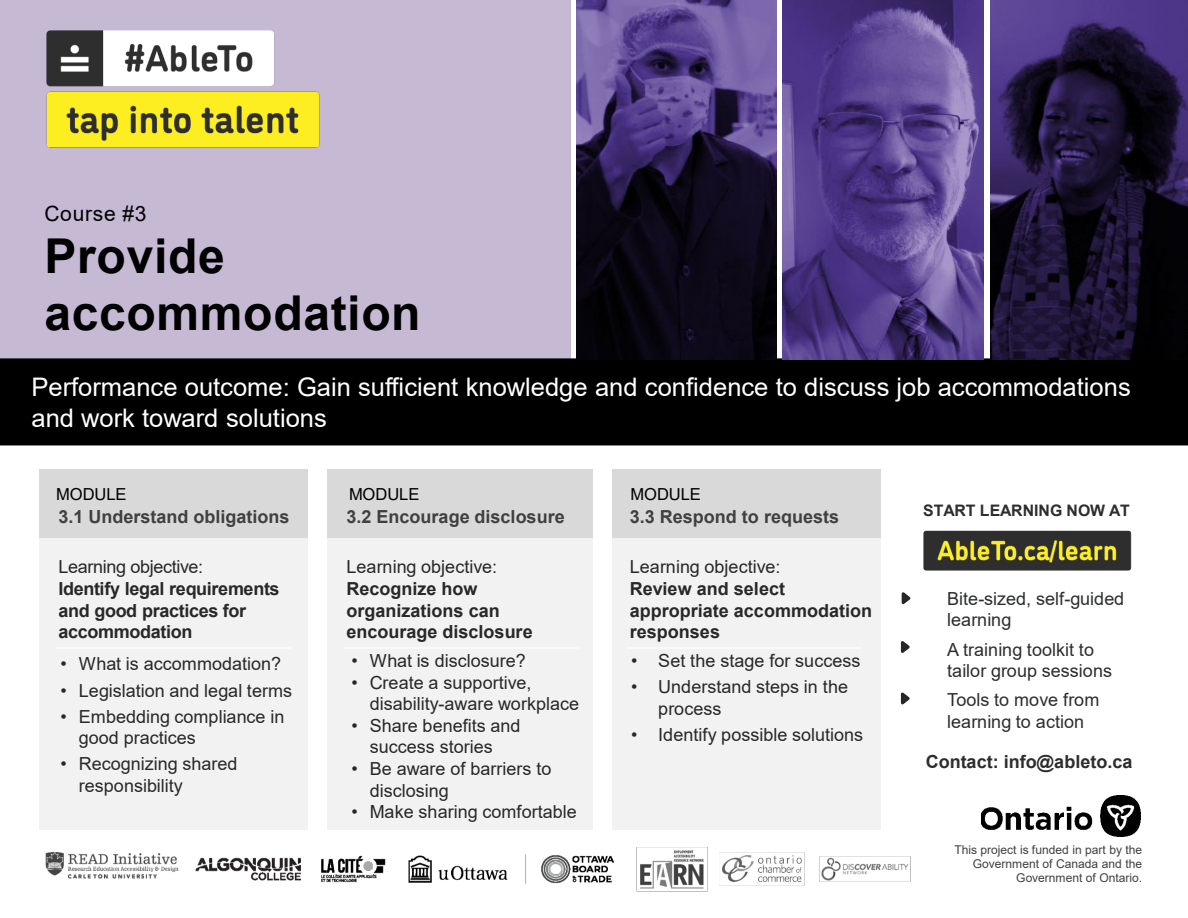
<style>
.page{position:relative;width:1188px;height:918px;background:#fff}
.page>*{position:absolute;margin:0;border:0;box-sizing:border-box;transform-origin:0 0}
.t1{font:700 48px/57.6px "Arial";letter-spacing:.015em;color:#000}
.t2{font:25.5px "Arial";color:#fff}
.t3{font:21px "Arial";letter-spacing:.035em;color:#000}
.t4{font:18px/21.6px "Arial";color:#292829}
.t5{font:700 18px/21.6px "Arial";color:#292829}
.t6{font:18px/21.6px "Arial";color:#2c2e2e}
.t7{font:700 18px/21.6px "Arial";letter-spacing:-.02em;color:#292829}
.t8{font:700 18px "Arial";color:#404040}
.t9{font:700 18px "Arial";color:#2c2e2e}
.t10{font:16.5px "Arial";letter-spacing:-.005em;color:#000}
.t11{font:700 15.9px "Arial";letter-spacing:.005em;color:#2c2e2e}
.t12{font:12px/14.4px "Arial";letter-spacing:-.005em;color:#404040;text-align:right}
.s1{font-weight:400}
</style>
<div class="page">
<div style="left:0;top:0;width:571px;height:359px;background:#c5b9d4"></div>
<img style="left:46px;top:31px;width:274px;height:117px">
<div style="left:0;top:358px;width:1188px;height:87px;background:#000"></div>
<img style="left:577px;top:0;width:200px;height:359px">
<img style="left:782px;top:0;width:202px;height:360px">
<img style="left:990px;top:0;width:198px;height:359px">
<div style="left:39px;top:469px;width:268px;height:70px;background:#d9d9d9"></div>
<div style="left:39px;top:538px;width:268px;height:292px;background:#f2f2f2"></div>
<hr style="left:55px;top:647px;width:236px;height:2px;background:#fff">
<div style="left:327px;top:469px;width:266px;height:70px;background:#d9d9d9"></div>
<div style="left:327px;top:538px;width:266px;height:292px;background:#f2f2f2"></div>
<hr style="left:343px;top:647px;width:235px;height:2px;background:#fff">
<div style="left:612px;top:469px;width:269px;height:70px;background:#d9d9d9"></div>
<div style="left:612px;top:538px;width:269px;height:292px;background:#f2f2f2"></div>
<hr style="left:626px;top:647px;width:236px;height:2px;background:#fff">
<img style="left:923px;top:530px;width:209px;height:41px">
<svg style="left:901px;top:592px;width:10px;height:13px"></svg>
<svg style="left:900px;top:641px;width:10px;height:12px"></svg>
<svg style="left:900px;top:692px;width:10px;height:13px"></svg>
<img style="left:45px;top:847px;width:866px;height:45px">
<img style="left:981px;top:796px;width:160px;height:40px">
<h2 class="t3" style="left:42px;top:196px;width:104px">Course #3</h2>
<p class="t3" style="left:44px;top:199px;width:104px">Course #3</p>
<p class="t1" style="left:44px;top:227px;width:378px">Provide accommodation</p>
<p class="t2" style="left:31px;top:370px;width:1101px">Performance outcome: Gain sufficient knowledge and confidence to discuss job accommodations</p>
<p class="t2" style="left:31px;top:400px;width:297px">and work toward solutions</p>
<p class="t10" style="left:56px;top:483px;width:72px">MODULE</p>
<p class="t8" style="left:58px;top:504px;width:233px">3.1 Understand obligations</p>
<p class="t7" style="left:58px;top:556px;width:223px"><span class="s1">Learning objective:<br></span>Identify legal requirements and good practices for accommodation</p>
<p class="t4" style="left:60px;top:653px;width:222px">• What is accommodation?</p>
<p class="t4" style="left:60px;top:679px;width:233px">• Legislation and legal terms</p>
<p class="t4" style="left:79px;top:705px;width:207px;text-indent:-18px">• Embedding compliance in good practices</p>
<p class="t4" style="left:79px;top:753px;width:160px;text-indent:-18px">• Recognizing shared responsibility</p>
<p class="t10" style="left:349px;top:483px;width:72px">MODULE</p>
<p class="t8" style="left:346px;top:504px;width:220px">3.2 Encourage disclosure</p>
<p class="t5" style="left:346px;top:556px;width:188px"><span class="s1">Learning objective:<br></span>Recognize how organizations can encourage disclosure</p>
<p class="t4" style="left:351px;top:650px;width:176px">• What is disclosure?</p>
<p class="t4" style="left:370px;top:671px;width:211px;text-indent:-18px">• Create a supportive, disability-aware workplace</p>
<p class="t4" style="left:351px;top:715px;width:171px;text-align:center">• Share benefits and success stories</p>
<p class="t4" style="left:370px;top:758px;width:183px;text-indent:-18px">• Be aware of barriers to disclosing</p>
<p class="t4" style="left:351px;top:801px;width:227px">• Make sharing comfortable</p>
<p class="t10" style="left:631px;top:482px;width:72px">MODULE</p>
<p class="t8" style="left:630px;top:504px;width:211px">3.3 Respond to requests</p>
<p class="t5" style="left:630px;top:556px;width:244px"><span class="s1">Learning objective:<br></span>Review and select appropriate accommodation responses</p>
<p class="t4" style="left:631px;top:650px;width:231px">• Set the stage for success</p>
<p class="t4" style="left:658px;top:676px;width:191px;text-indent:-27px">• Understand steps in the process</p>
<p class="t4" style="left:631px;top:724px;width:233px">• Identify possible solutions</p>
<p class="t11" style="left:923px;top:499px;width:208px">START LEARNING NOW AT</p>
<p class="t6" style="left:947px;top:588px;width:179px">Bite-sized, self-guided learning</p>
<p class="t6" style="left:947px;top:638px;width:166px">A training toolkit to tailor group sessions</p>
<p class="t6" style="left:947px;top:689px;width:154px">Tools to move from learning to action</p>
<p class="t9" style="left:926px;top:749px;width:208px">Contact: info@ableto.ca</p>
<p class="t12" style="left:954px;top:842px;width:189px">This project is funded in part by the<br>Government of Canada and the<br>Government of Ontario.</p>
</div>
